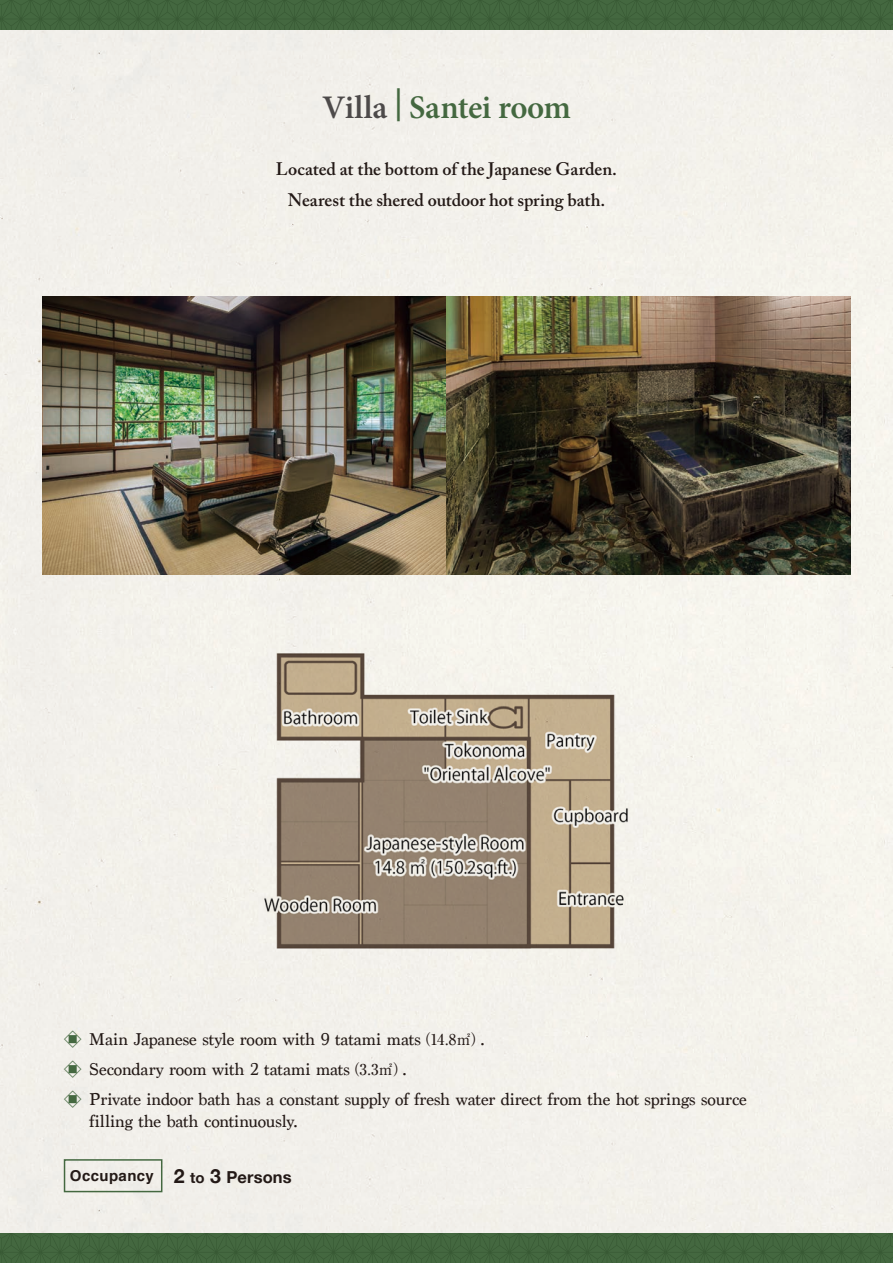
<style>
.page{position:relative;width:893px;height:1263px;background:#fff}
.page>*{position:absolute;margin:0;border:0;box-sizing:border-box;transform-origin:0 0}
.t1{font:600 33px "Minion Pro";letter-spacing:-.015em;color:#446840}
.t2{font:18px/30px "Marion";letter-spacing:-.01em;color:#231916}
.t3{font:600 18px/31.5px "Adobe Caslon Pro";letter-spacing:-.005em;color:#231916;text-align:center}
.t4{font:700 15px "Helvetica";letter-spacing:.025em;color:#231916}
.s1{color:#4d4a4a}
.s2{font-family:"Koz Go Pr 6 N";color:#446840}
.s3{font-family:"Ryumin Pro";font-weight:500;font-size:15px}
.s4{font-family:"Helvetica Neue";font-size:19.5px}
.s5{font-family:"Helvetica Neue"}
.s6{font-family:"Helvetica Neue";font-size:16.5px}
</style>
<div class="page">
<div style="left:0;top:30px;width:893px;height:1203px;background:#f3f1eb"></div>
<div style="left:0;top:0;width:893px;height:30px;background:#43673f"></div>
<div style="left:0;top:1233px;width:893px;height:30px;background:#43673f"></div>
<div style="left:64px;top:1159px;width:98px;height:33px;border:2px solid #446840"></div>
<img style="left:43px;top:297px;width:807px;height:277px">
<img style="left:258px;top:646px;width:377px;height:313px">
<h1 class="t1" style="left:322px;top:85px;width:250px"><span class="s1">Villa</span> | Santei room</h1>
<p class="t3" style="left:276px;top:153px;width:343px">Located at the bottom of the Japanese Garden.<br>Nearest the shered outdoor hot spring bath.</p>
<p class="t2" style="left:64px;top:1024px;width:685px"><span class="s2">◇</span> Main Japanese style room with 9 tatami mats<span class="s3">（14.8㎡）</span>.<br><span class="s2">◇</span> Secondary room with 2 tatami mats<span class="s3">（3.3㎡）</span>.<br><span class="s2">◇</span> Private indoor bath has a constant supply of fresh water direct from the hot springs source</p>
<p class="t2" style="left:89px;top:1106px;width:210px">filling the bath continuously.</p>
<p class="t4" style="left:70px;top:1164px;width:223px">Occupancy <span class="s4">2</span> <span class="s5">to</span> <span class="s4">3</span> <span class="s6">Persons</span></p>
</div>
